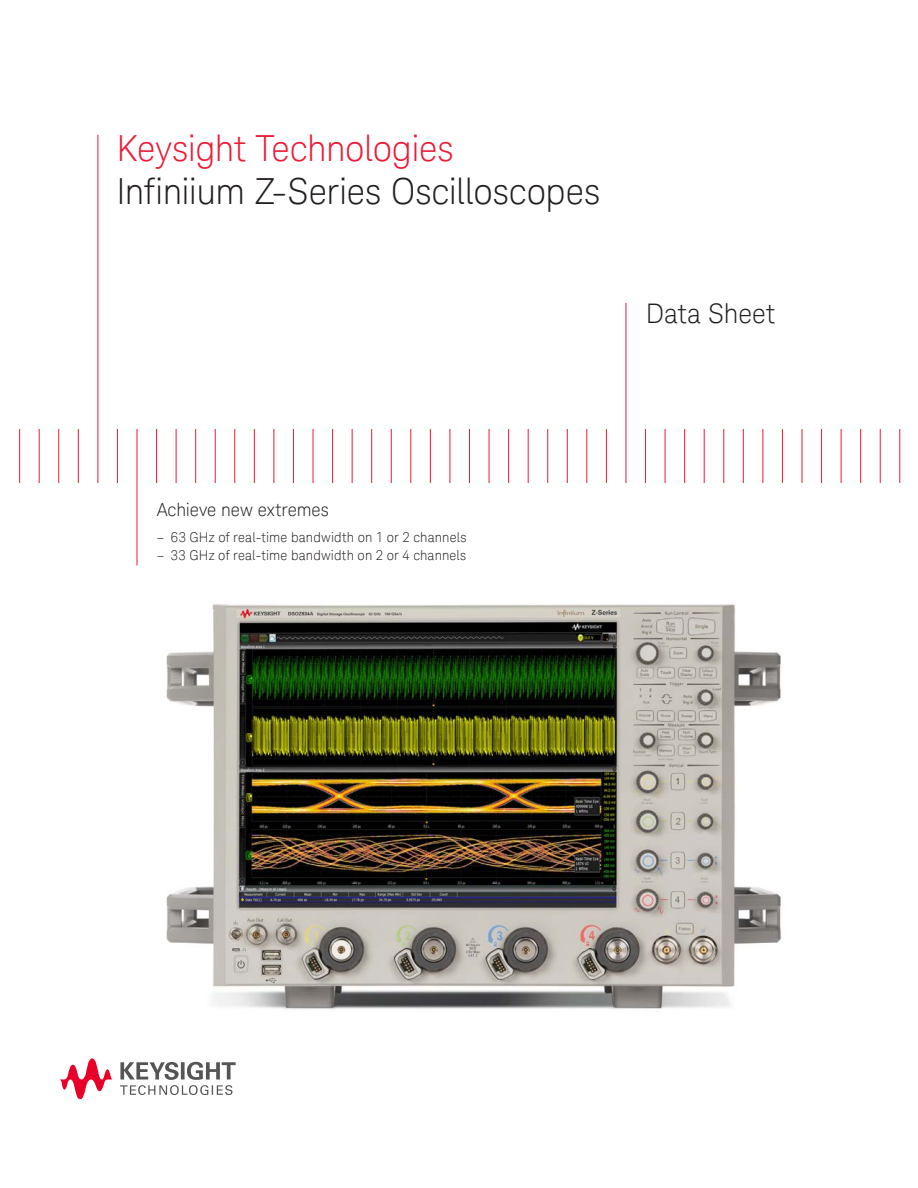
<style>
.page{position:relative;width:918px;height:1188px;background:#fff}
.page>*{position:absolute;margin:0;border:0;box-sizing:border-box;transform-origin:0 0}
.K_Title_-_Main__Blac{font:300 36px "Keysight Sans";letter-spacing:-.01em;color:#231f20}
.K_Title_-_Main__Red{font:300 36px "Keysight Sans";letter-spacing:-.01em;color:#ed1a36}
.K_Title_-_Document_T{font:300 27px "Keysight Sans";letter-spacing:-.005em;color:#231f20}
.K_Heading_3{font:300 18px "Keysight Sans";letter-spacing:-.005em;color:#231f20}
.t1{font:300 13.5px "Keysight Sans";letter-spacing:.01em;color:#231f20}
</style>
<div class="page">
<svg style="left:120px;top:1062px;width:116px;height:33px"></svg>
<svg style="left:60px;top:1058px;width:53px;height:41px"></svg>
<hr style="left:19px;top:429px;width:1px;height:54px;background:#ed1a36">
<hr style="left:39px;top:429px;width:1px;height:54px;background:#ed1a36">
<hr style="left:58px;top:429px;width:1px;height:54px;background:#ed1a36">
<hr style="left:78px;top:429px;width:1px;height:54px;background:#ed1a36">
<hr style="left:97px;top:135px;width:1px;height:348px;background:#ed1a36">
<hr style="left:117px;top:429px;width:1px;height:54px;background:#ed1a36">
<hr style="left:137px;top:429px;width:1px;height:137px;background:#ed1a36">
<hr style="left:156px;top:429px;width:1px;height:54px;background:#ed1a36">
<hr style="left:176px;top:429px;width:1px;height:54px;background:#ed1a36">
<hr style="left:195px;top:429px;width:1px;height:54px;background:#ed1a36">
<hr style="left:215px;top:429px;width:1px;height:54px;background:#ed1a36">
<hr style="left:234px;top:429px;width:1px;height:54px;background:#ed1a36">
<hr style="left:254px;top:429px;width:1px;height:54px;background:#ed1a36">
<hr style="left:274px;top:429px;width:1px;height:54px;background:#ed1a36">
<hr style="left:293px;top:429px;width:1px;height:54px;background:#ed1a36">
<hr style="left:313px;top:429px;width:1px;height:54px;background:#ed1a36">
<hr style="left:332px;top:429px;width:1px;height:54px;background:#ed1a36">
<hr style="left:352px;top:429px;width:1px;height:54px;background:#ed1a36">
<hr style="left:371px;top:429px;width:1px;height:54px;background:#ed1a36">
<hr style="left:391px;top:429px;width:1px;height:54px;background:#ed1a36">
<hr style="left:410px;top:429px;width:1px;height:54px;background:#ed1a36">
<hr style="left:430px;top:429px;width:1px;height:54px;background:#ed1a36">
<hr style="left:450px;top:429px;width:1px;height:54px;background:#ed1a36">
<hr style="left:469px;top:429px;width:1px;height:54px;background:#ed1a36">
<hr style="left:489px;top:429px;width:1px;height:54px;background:#ed1a36">
<hr style="left:508px;top:429px;width:1px;height:54px;background:#ed1a36">
<hr style="left:528px;top:429px;width:1px;height:54px;background:#ed1a36">
<hr style="left:547px;top:429px;width:1px;height:54px;background:#ed1a36">
<hr style="left:567px;top:429px;width:1px;height:54px;background:#ed1a36">
<hr style="left:586px;top:429px;width:1px;height:54px;background:#ed1a36">
<hr style="left:606px;top:429px;width:1px;height:54px;background:#ed1a36">
<hr style="left:626px;top:303px;width:1px;height:180px;background:#ed1a36">
<hr style="left:645px;top:429px;width:1px;height:54px;background:#ed1a36">
<hr style="left:665px;top:429px;width:1px;height:54px;background:#ed1a36">
<hr style="left:684px;top:429px;width:1px;height:54px;background:#ed1a36">
<hr style="left:704px;top:429px;width:1px;height:54px;background:#ed1a36">
<hr style="left:723px;top:429px;width:1px;height:54px;background:#ed1a36">
<hr style="left:743px;top:429px;width:1px;height:54px;background:#ed1a36">
<hr style="left:763px;top:429px;width:1px;height:54px;background:#ed1a36">
<hr style="left:782px;top:429px;width:1px;height:54px;background:#ed1a36">
<hr style="left:802px;top:429px;width:1px;height:54px;background:#ed1a36">
<hr style="left:821px;top:429px;width:1px;height:54px;background:#ed1a36">
<hr style="left:841px;top:429px;width:1px;height:54px;background:#ed1a36">
<hr style="left:860px;top:429px;width:1px;height:54px;background:#ed1a36">
<hr style="left:880px;top:429px;width:1px;height:54px;background:#ed1a36">
<hr style="left:899px;top:429px;width:1px;height:54px;background:#ed1a36">
<img style="left:166px;top:603px;width:615px;height:407px">
<p class="K_Title_-_Main__Red" style="left:116px;top:127px;width:339px">Keysight Technologies</p>
<p class="K_Title_-_Main__Blac" style="left:116px;top:171px;width:485px">Infiniium Z-Series Oscilloscopes</p>
<p class="K_Title_-_Document_T" style="left:646px;top:297px;width:131px">Data Sheet</p>
<p class="K_Heading_3" style="left:157px;top:499px;width:174px">Achieve new extremes</p>
<p class="t1" style="left:157px;top:530px;width:311px">– 63 GHz of real-time bandwidth on 1 or 2 channels</p>
<p class="t1" style="left:157px;top:548px;width:311px">– 33 GHz of real-time bandwidth on 2 or 4 channels</p>
</div>
